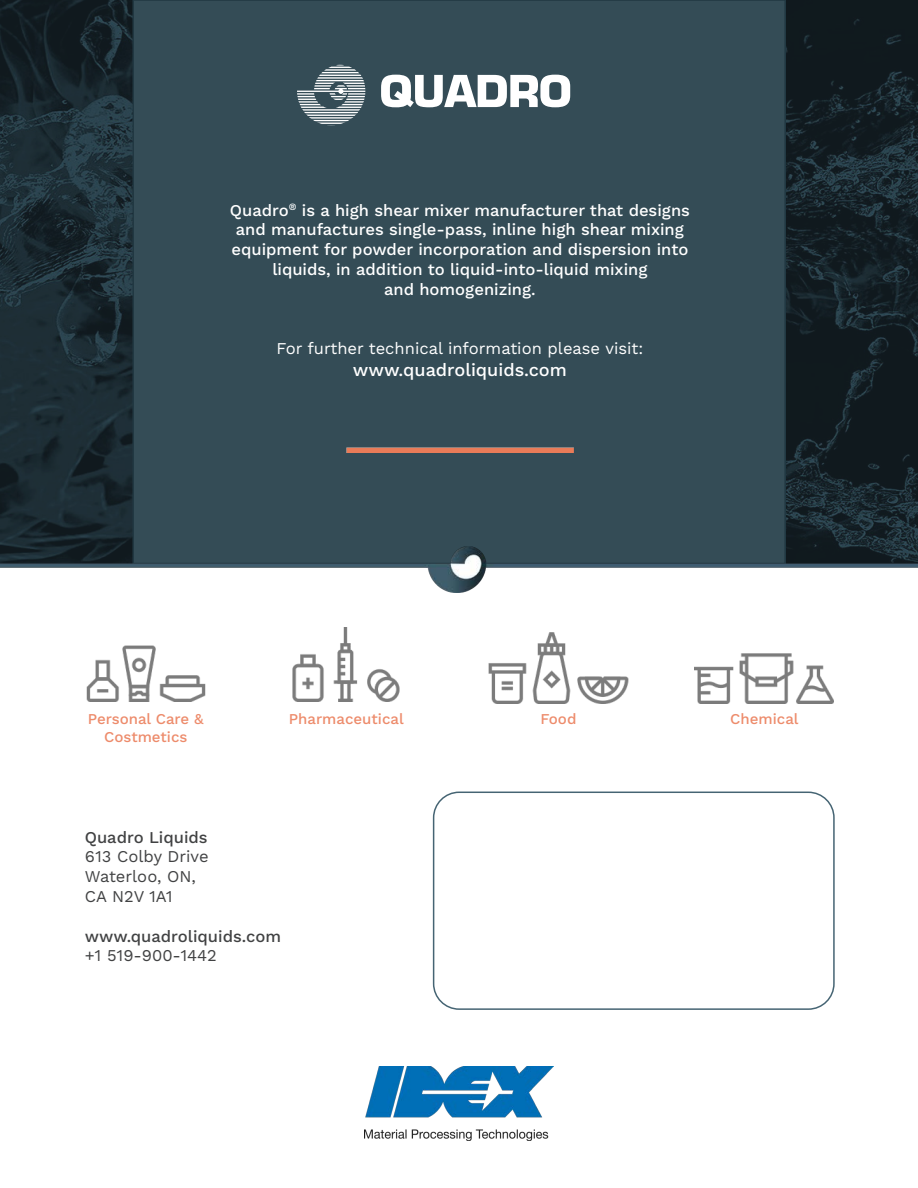
<style>
.page{position:relative;width:918px;height:1188px;background:#fff}
.page>*{position:absolute;margin:0;border:0;box-sizing:border-box;transform-origin:0 0}
.t1{font:500 18px "Work Sans";color:#fff}
.t2{font:500 16.5px/19.8px "Work Sans";color:#fff;text-align:center}
.t3{font:16.5px/19.8px "Work Sans";color:#414243;text-align:justify}
.t4{font:16.5px "Work Sans";color:#fff}
.t5{font:500 16.5px/19.8px "Work Sans";color:#414243}
.t6{font:500 15px/18px "Work Sans";color:#ed8b6b;text-align:center}
.s1{font-weight:500}
.s2{font-weight:400}
</style>
<div class="page">
<svg style="left:0;top:0;width:918px;height:547px;background:#18252c"></svg>
<div style="left:132px;top:0;width:655px;height:547px;background:#344c56"></div>
<img style="left:0;top:547px;width:918px;height:46px">
<svg style="left:297px;top:65px;width:68px;height:61px;background:#728289"></svg>
<svg style="left:381px;top:75px;width:189px;height:32px"></svg>
<img style="left:346px;top:448px;width:228px;height:5px">
<img style="left:86px;top:645px;width:120px;height:56px">
<img style="left:489px;top:632px;width:139px;height:71px">
<img style="left:292px;top:627px;width:108px;height:74px">
<img style="left:695px;top:653px;width:139px;height:50px">
<img style="left:364px;top:1067px;width:189px;height:74px">
<div style="left:433px;top:792px;width:402px;height:218px;border:2px solid #456473;border-radius:26px"></div>
<p class="t2" style="left:230px;top:201px;width:462px">Quadro<sup>®</sup> is a high shear mixer manufacturer that designs and manufactures single-pass, inline high shear mixing equipment for powder incorporation and dispersion into liquids, in addition to liquid-into-liquid mixing<br>and homogenizing.</p>
<p class="t4" style="left:277px;top:339px;width:368px">For further technical information please visit:</p>
<p class="t1" style="left:353px;top:359px;width:216px">www.quadroliquids.com</p>
<p class="t6" style="left:88px;top:710px;width:117px">Personal Care &amp;<br>Costmetics</p>
<p class="t6" style="left:289px;top:710px;width:116px">Pharmaceutical</p>
<p class="t6" style="left:540px;top:710px;width:37px">Food</p>
<p class="t6" style="left:730px;top:710px;width:70px">Chemical</p>
<p class="t3" style="left:85px;top:828px;width:125px"><span class="s1">Quadro Liquids </span>613 Colby Drive Waterloo, ON,</p>
<p class="t3" style="left:85px;top:887px;width:89px">CA N2V 1A1</p>
<p class="t5" style="left:85px;top:927px;width:198px">www.quadroliquids.com <span class="s2">+1 519-900-1442</span></p>
</div>
